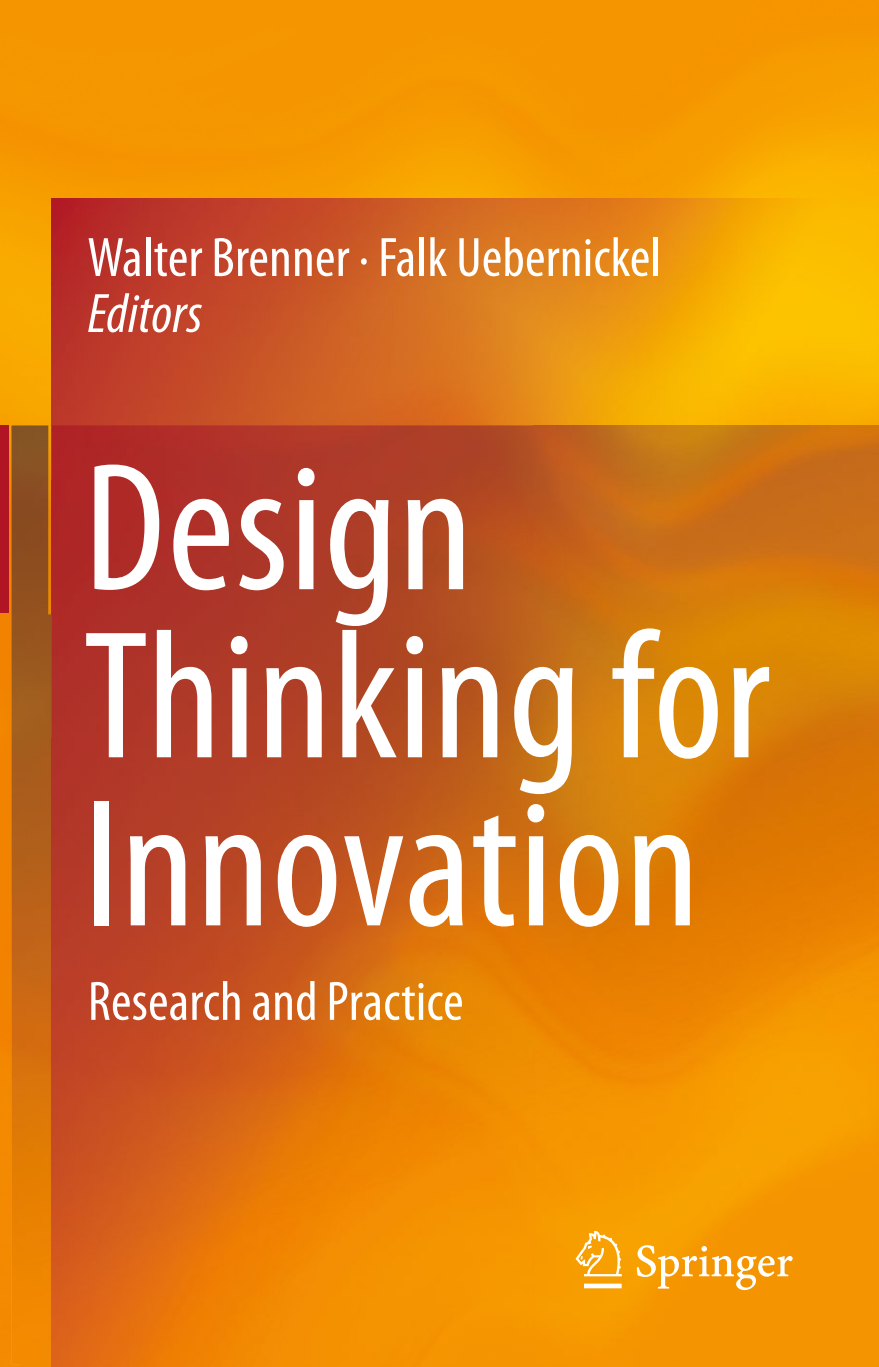
<style>
.page{position:relative;width:879px;height:1367px;background:#fff}
.page>*{position:absolute;margin:0;border:0;box-sizing:border-box;transform-origin:0 0}
.t1{font:condensed 184px/168px "Gjkcrf Mbhjhp Myriad Pro";letter-spacing:.005em;color:#fff}
.t2{font:condensed 56px "Gjkcrf Mbhjhp Myriad Pro";letter-spacing:.005em;color:#fff}
.t3{font:italic condensed 56px "Yqgmtc Fjggpb Myriad Pro";letter-spacing:.005em;color:#fff}
</style>
<div class="page">
<img style="left:0;top:0;width:736px;height:227px">
<img style="left:736px;top:0;width:143px;height:198px">
<div style="left:0;top:227px;width:51px;height:399px;background:#f9a900"></div>
<div style="left:0;top:626px;width:22px;height:740px;background:#f28300"></div>
<img style="left:22px;top:1364px;width:857px;height:2px">
<img style="left:11px;top:425px;width:868px;height:939px">
<div style="left:0;top:425px;width:9px;height:187px;background:#b11523"></div>
<img style="left:51px;top:198px;width:828px;height:283px">
<img style="left:51px;top:480px;width:1px;height:134px">
<svg style="left:576px;top:1230px;width:217px;height:59px;background:#f7ab2d"></svg>
<p class="t2" style="left:87px;top:223px;width:575px">Walter Brenner · Falk Uebernickel</p>
<p class="t3" style="left:87px;top:283px;width:116px">Editors</p>
<h1 class="t1" style="left:83px;top:442px;width:688px">Design<br>Thinking for<br>Innovation</h1>
<p class="t2" style="left:88px;top:967px;width:377px">Research and Practice</p>
</div>
